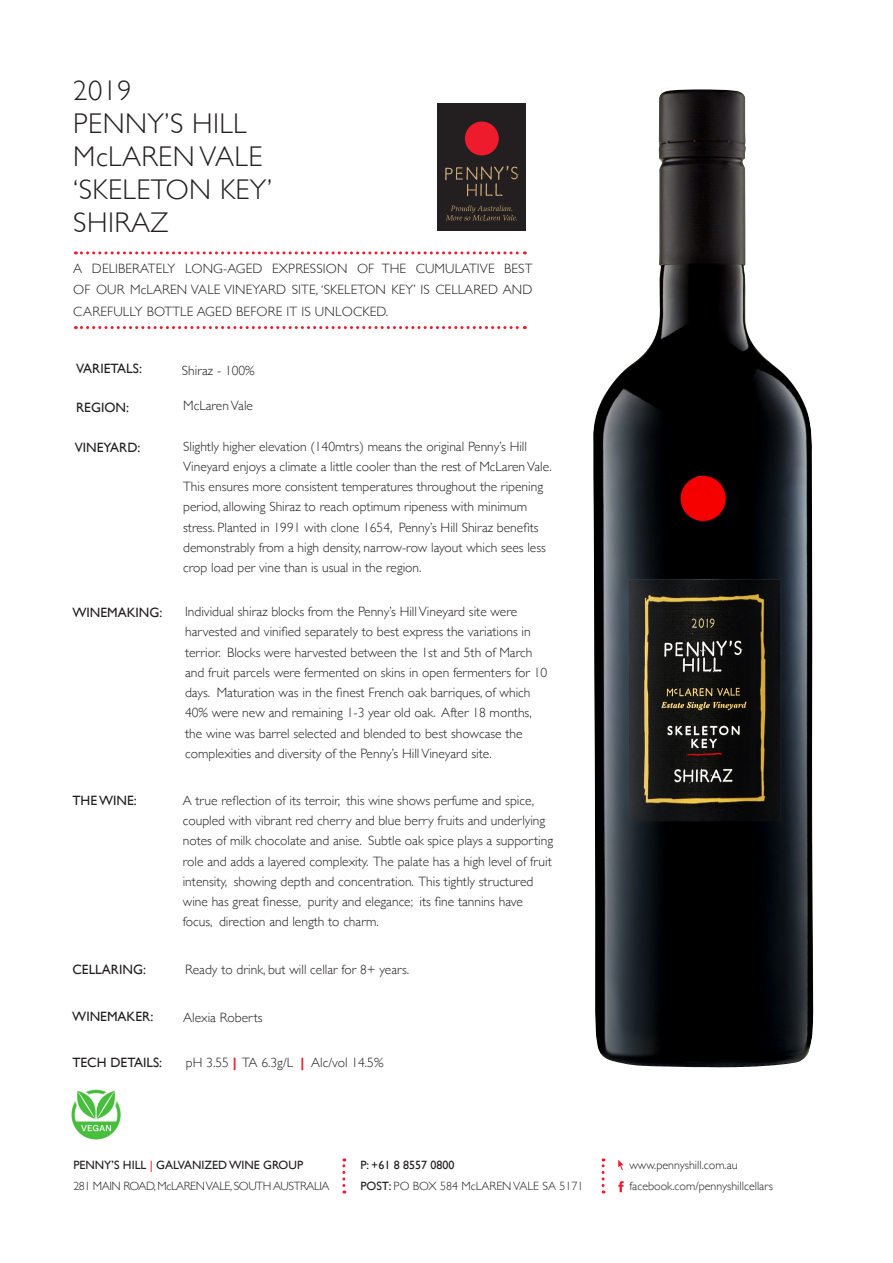
<style>
.page{position:relative;width:893px;height:1263px;background:#fff}
.page>*{position:absolute;margin:0;border:0;box-sizing:border-box;transform-origin:0 0}
.t1{font:300 28.5px/33px "Gill Sans";letter-spacing:.015em;color:#231f20}
.t2{font:300 13.5px/20.2px "Gill Sans";color:#231f20}
.t3{font:13.5px "Gill Sans";color:#231f20}
.t4{font:300 12px "Gill Sans";color:#231f20}
.t5{font:12px "Gill Sans";color:#231f20}
.t6{font:300 12px "Gill Sans";letter-spacing:-.035em;color:#231f20}
.s1{font-weight:700;color:#ee1b2c}
.s2{color:#ee1b2c}
.s3{font-weight:400}
</style>
<div class="page">
<img style="left:593px;top:89px;width:220px;height:978px">
<svg style="left:75px;top:251px;width:450px;height:3px"></svg>
<svg style="left:75px;top:326px;width:450px;height:3px"></svg>
<div style="left:438px;top:103px;width:88px;height:128px;background:#231f20"></div>
<svg style="left:445px;top:166px;width:74px;height:30px"></svg>
<div style="left:465px;top:122px;width:34px;height:33px;background:#ee1b2c;border-radius:50%"></div>
<svg style="left:446px;top:205px;width:71px;height:15px"></svg>
<svg style="left:342px;top:1158px;width:3px;height:35px"></svg>
<svg style="left:602px;top:1158px;width:3px;height:35px"></svg>
<svg style="left:618px;top:1181px;width:6px;height:11px"></svg>
<svg style="left:618px;top:1160px;width:6px;height:10px"></svg>
<img style="left:71px;top:1089px;width:50px;height:51px">
<p class="t1" style="left:73px;top:73px;width:60px">2019</p>
<p class="t1" style="left:73px;top:106px;width:200px">PENNY’S HILL<br>McLAREN VALE ‘SKELETON KEY’</p>
<p class="t1" style="left:73px;top:205px;width:97px">SHIRAZ</p>
<p class="t2" style="left:73px;top:257px;width:461px;line-height:21.3px;text-align:justify">A DELIBERATELY LONG-AGED EXPRESSION OF THE CUMULATIVE BEST OF OUR McLAREN VALE VINEYARD SITE, ‘SKELETON KEY’ IS CELLARED AND CAREFULLY BOTTLE AGED BEFORE IT IS UNLOCKED.</p>
<p class="t3" style="left:76px;top:361px;width:67px">VARIETALS:</p>
<p class="t2" style="left:182px;top:359px;width:74px">Shiraz - 100%</p>
<p class="t3" style="left:76px;top:399px;width:54px">REGION:</p>
<p class="t2" style="left:183px;top:395px;width:71px">McLaren Vale</p>
<p class="t2" style="left:183px;top:435px;width:370px">Slightly higher elevation (140mtrs) means the original Penny’s Hill<br>Vineyard enjoys a climate a little cooler than the rest of McLaren Vale.</p>
<p class="t2" style="left:183px;top:476px;width:364px">This ensures more consistent temperatures throughout the ripening period, allowing Shiraz to reach optimum ripeness with minimum stress. Planted in 1991 with clone 1654, Penny’s Hill Shiraz benefits demonstrably from a high density, narrow-row layout which sees less crop load per vine than is usual in the region.</p>
<p class="t3" style="left:75px;top:440px;width:67px">VINEYARD:</p>
<p class="t3" style="left:72px;top:604px;width:92px">WINEMAKING:</p>
<p class="t2" style="left:185px;top:601px;width:364px">Individual shiraz blocks from the Penny’s Hill Vineyard site were harvested and vinified separately to best express the variations in terrior. Blocks were harvested between the 1st and 5th of March and fruit parcels were fermented on skins in open fermenters for 10 days. Maturation was in the finest French oak barriques, of which 40% were new and remaining 1-3 year old oak. After 18 months, the wine was barrel selected and blended to best showcase the complexities and diversity of the Penny’s Hill Vineyard site.</p>
<p class="t3" style="left:72px;top:793px;width:66px">THE WINE:</p>
<p class="t2" style="left:183px;top:790px;width:372px">A true reflection of its terroir, this wine shows perfume and spice, coupled with vibrant red cherry and blue berry fruits and underlying notes of milk chocolate and anise. Subtle oak spice plays a supporting role and adds a layered complexity. The palate has a high level of fruit intensity, showing depth and concentration. This tightly structured wine has great finesse, purity and elegance; its fine tannins have focus, direction and length to charm.</p>
<p class="t3" style="left:72px;top:961px;width:75px">CELLARING:</p>
<p class="t2" style="left:185px;top:958px;width:226px">Ready to drink, but will cellar for 8+ years.</p>
<p class="t3" style="left:72px;top:1008px;width:82px">WINEMAKER:</p>
<p class="t2" style="left:183px;top:1007px;width:81px">Alexia Roberts</p>
<p class="t3" style="left:72px;top:1054px;width:91px">TECH DETAILS:</p>
<p class="t2" style="left:186px;top:1051px;width:199px">pH 3.55 <span class="s1">|</span> TA 6.3g/L <span class="s1">|</span> Alc/vol 14.5%</p>
<p class="t5" style="left:73px;top:1158px;width:231px">PENNY’S HILL <span class="s2">|</span> GALVANIZED WINE GROUP</p>
<p class="t6" style="left:73px;top:1177px;width:258px">281 MAIN ROAD, McLAREN VALE, SOUTH AUSTRALIA</p>
<p class="t5" style="left:360px;top:1158px;width:95px">P: +61 8 8557 0800</p>
<p class="t4" style="left:360px;top:1177px;width:224px"><span class="s3">POST:</span> PO BOX 584 McLAREN VALE SA 5171</p>
<p class="t4" style="left:629px;top:1156px;width:110px">www.pennyshill.com.au</p>
<p class="t4" style="left:629px;top:1177px;width:145px">facebook.com/pennyshillcellars</p>
</div>
